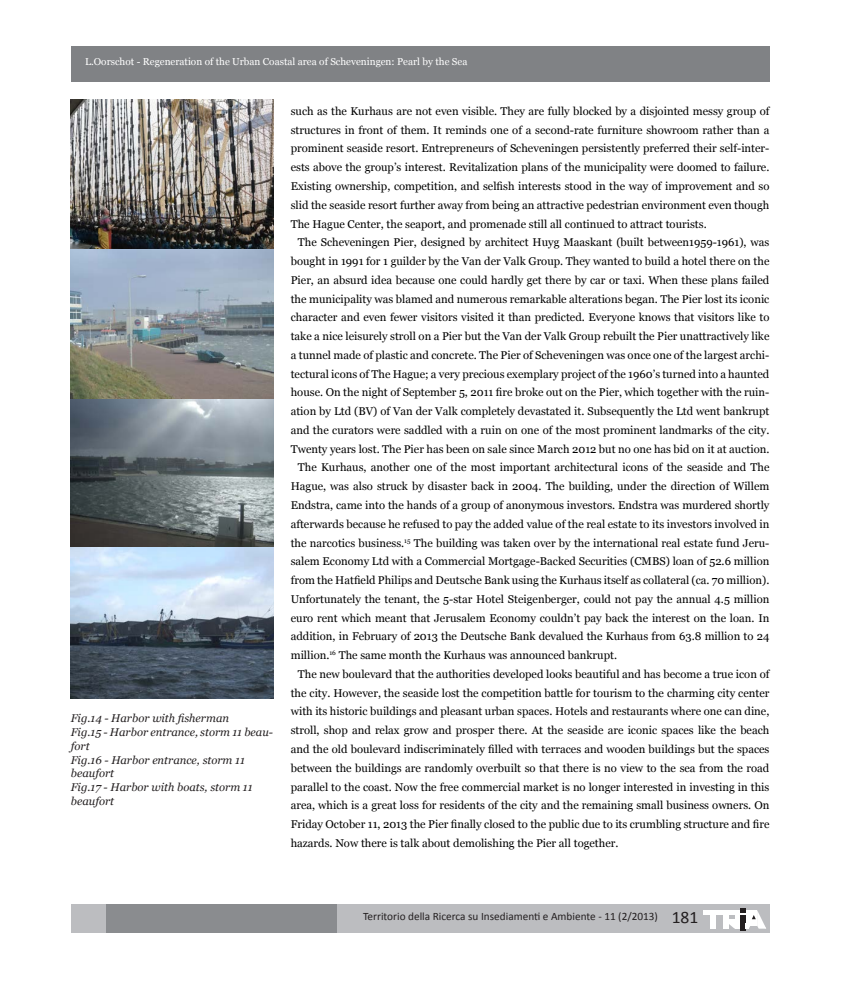
<style>
.page{position:relative;width:851px;height:993px;background:#fff}
.page>*{position:absolute;margin:0;border:0;box-sizing:border-box;transform-origin:0 0}
.t1{font:11.25px/18.8px "Georgia";color:#000;text-align:justify}
.t2{font:italic 11.25px/13.8px "Georgia";color:#231f20}
.t3{font:11.25px "Calibri";color:#231f20}
.t4{font:10px "Georgia";color:#fff}
.s1{font-size:17.5px}
</style>
<div class="page">
<div style="left:71px;top:46px;width:698px;height:35px;background:#808285"></div>
<div style="left:71px;top:904px;width:698px;height:28px;background:#bcbdc0"></div>
<div style="left:107px;top:904px;width:230px;height:28px;background:#8a8c8f"></div>
<div style="left:703px;top:909px;width:37px;height:5px;background:#fff"></div>
<div style="left:709px;top:914px;width:6px;height:14px;background:#fff"></div>
<div style="left:722px;top:914px;width:6px;height:14px;background:#fff"></div>
<div style="left:740px;top:914px;width:5px;height:15px;background:#231f20"></div>
<svg style="left:726px;top:908px;width:40px;height:20px"></svg>
<img style="left:71px;top:99px;width:202px;height:448px">
<img style="left:71px;top:547px;width:202px;height:150px">
<p class="t4" style="left:85px;top:56px;width:384px">L.Oorschot - Regeneration of the Urban Coastal area of Scheveningen: Pearl by the Sea</p>
<p class="t2" style="left:71px;top:711px;width:160px">Fig.14 - Harbor with fisherman</p>
<p class="t2" style="left:71px;top:725px;width:203px">Fig.15 - Harbor entrance, storm 11 beau&shy;fort</p>
<p class="t2" style="left:71px;top:752px;width:175px">Fig.16 - Harbor entrance, storm 11 beaufort</p>
<p class="t2" style="left:71px;top:780px;width:183px">Fig.17 - Harbor with boats, storm 11 beaufort</p>
<p class="t1" style="left:291px;top:102px;width:480px">such as the Kurhaus are not even visible. They are fully blocked by a disjointed messy group of structures in front of them. It reminds one of a second-rate furniture showroom rather than a prominent seaside resort. Entrepreneurs of Scheveningen persistently preferred their self-inter&shy;ests above the group’s interest. Revitalization plans of the municipality were doomed to failure.<br>Existing ownership, competition, and selfish interests stood in the way of improvement and so slid the seaside resort further away from being an attractive pedestrian environment even though The Hague Center, the seaport, and promenade still all continued to attract tourists.</p>
<p class="t1" style="left:291px;top:233px;width:480px;text-indent:7px">The Scheveningen Pier, designed by architect Huyg Maaskant (built between1959-1961), was bought in 1991 for 1 guilder by the Van der Valk Group. They wanted to build a hotel there on the Pier, an absurd idea because one could hardly get there by car or taxi. When these plans failed the municipality was blamed and numerous remarkable alterations began. The Pier lost its iconic character and even fewer visitors visited it than predicted. Everyone knows that visitors like to take a nice leisurely stroll on a Pier but the Van der Valk Group rebuilt the Pier unattractively like a tunnel made of plastic and concrete. The Pier of Scheveningen was once one of the largest archi&shy;tectural icons of The Hague; a very precious exemplary project of the 1960’s turned into a haunted house. On the night of September 5, 2011 fire broke out on the Pier, which together with the ruin&shy;ation by Ltd (BV) of Van der Valk completely devastated it. Subsequently the Ltd went bankrupt and the curators were saddled with a ruin on one of the most prominent landmarks of the city.<br>Twenty years lost. The Pier has been on sale since March 2012 but no one has bid on it at auction.</p>
<p class="t1" style="left:291px;top:458px;width:480px;text-indent:7px">The Kurhaus, another one of the most important architectural icons of the seaside and The Hague, was also struck by disaster back in 2004. The building, under the direction of Willem Endstra, came into the hands of a group of anonymous investors. Endstra was murdered shortly afterwards because he refused to pay the added value of the real estate to its investors involved in the narcotics business.<sup>15</sup> The building was taken over by the international real estate fund Jeru&shy;salem Economy Ltd with a Commercial Mortgage-Backed Securities (CMBS) loan of 52.6 million from the Hatfield Philips and Deutsche Bank using the Kurhaus itself as collateral (ca. 70 million).<br>Unfortunately the tenant, the 5-star Hotel Steigenberger, could not pay the annual 4.5 million euro rent which meant that Jerusalem Economy couldn’t pay back the interest on the loan. In addition, in February of 2013 the Deutsche Bank devalued the Kurhaus from 63.8 million to 24 million.<sup>16</sup> The same month the Kurhaus was announced bankrupt.</p>
<p class="t1" style="left:291px;top:664px;width:480px;text-indent:7px">The new boulevard that the authorities developed looks beautiful and has become a true icon of the city. However, the seaside lost the competition battle for tourism to the charming city center with its historic buildings and pleasant urban spaces. Hotels and restaurants where one can dine, stroll, shop and relax grow and prosper there. At the seaside are iconic spaces like the beach and the old boulevard indiscriminately filled with terraces and wooden buildings but the spaces between the buildings are randomly overbuilt so that there is no view to the sea from the road parallel to the coast. Now the free commercial market is no longer interested in investing in this area, which is a great loss for residents of the city and the remaining small business owners. On Friday October 11, 2013 the Pier finally closed to the public due to its crumbling structure and fire hazards. Now there is talk about demolishing the Pier all together.</p>
<p class="t3" style="left:363px;top:908px;width:337px">Territorio della Ricerca su Insediamenti e Ambiente - 11 (2/2013) <span class="s1">181</span></p>
</div>
